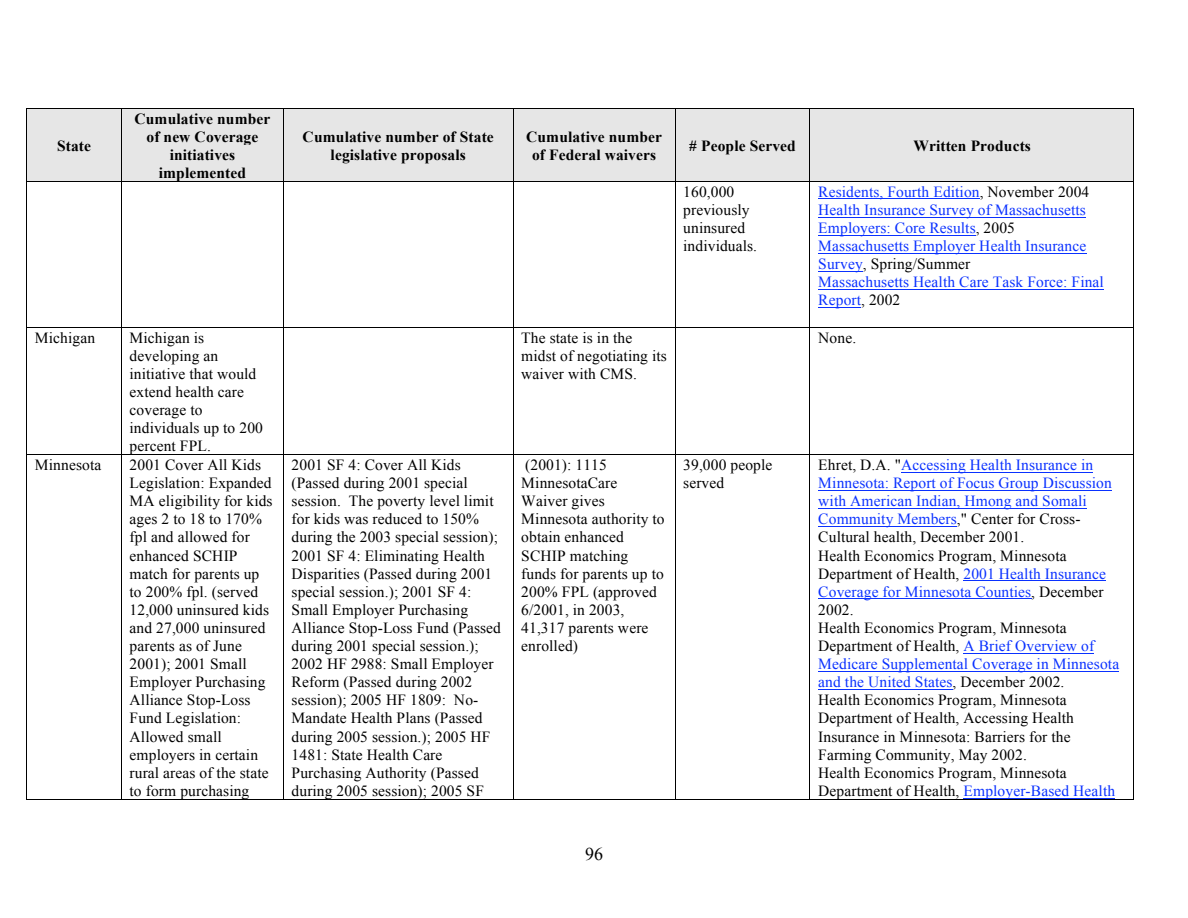
<style>
.page{position:relative;width:1188px;height:918px;background:#fff}
.page>*{position:absolute;margin:0;border:0;box-sizing:border-box;transform-origin:0 0}
.t1{font:18px "Times New Roman";color:#000}
.t2{font:15.45px/18.1px "Times New Roman";letter-spacing:.01em;color:#000}
.t3{font:15.45px/18.1px "Times New Roman";letter-spacing:.01em;color:#0a31ff}
.t4{font:700 15.45px/18.1px "Times New Roman";letter-spacing:.01em;color:#000;text-align:center}
.s1{color:#000}
.s2{color:#0a31ff}
</style>
<div class="page">
<div style="left:27px;top:109px;width:94px;height:72px;background:#e6e6e6"></div>
<div style="left:122px;top:109px;width:161px;height:72px;background:#e6e6e6"></div>
<div style="left:284px;top:109px;width:229px;height:72px;background:#e6e6e6"></div>
<div style="left:513px;top:109px;width:162px;height:72px;background:#e6e6e6"></div>
<div style="left:675px;top:109px;width:135px;height:72px;background:#e6e6e6"></div>
<div style="left:810px;top:109px;width:324px;height:72px;background:#e6e6e6"></div>
<hr style="left:27px;top:108px;width:94px;height:1px;background:#000">
<hr style="left:122px;top:108px;width:161px;height:1px;background:#000">
<hr style="left:284px;top:108px;width:229px;height:1px;background:#000">
<hr style="left:513px;top:108px;width:162px;height:1px;background:#000">
<hr style="left:675px;top:108px;width:135px;height:1px;background:#000">
<hr style="left:810px;top:108px;width:324px;height:1px;background:#000">
<hr style="left:27px;top:109px;width:1px;height:72px;background:#000">
<hr style="left:121px;top:109px;width:1px;height:72px;background:#000">
<hr style="left:283px;top:109px;width:1px;height:72px;background:#000">
<hr style="left:513px;top:109px;width:1px;height:72px;background:#000">
<hr style="left:675px;top:109px;width:1px;height:72px;background:#000">
<hr style="left:810px;top:109px;width:1px;height:72px;background:#000">
<hr style="left:1134px;top:109px;width:1px;height:72px;background:#000">
<hr style="left:818px;top:199px;width:162px;height:1px;background:#0a31ff">
<hr style="left:818px;top:217px;width:268px;height:1px;background:#0a31ff">
<hr style="left:818px;top:235px;width:158px;height:1px;background:#0a31ff">
<hr style="left:818px;top:253px;width:268px;height:1px;background:#0a31ff">
<hr style="left:818px;top:271px;width:45px;height:1px;background:#0a31ff">
<hr style="left:818px;top:289px;width:286px;height:1px;background:#0a31ff">
<hr style="left:818px;top:307px;width:43px;height:1px;background:#0a31ff">
<hr style="left:27px;top:181px;width:94px;height:1px;background:#000">
<hr style="left:122px;top:181px;width:161px;height:1px;background:#000">
<hr style="left:284px;top:181px;width:229px;height:1px;background:#000">
<hr style="left:513px;top:181px;width:162px;height:1px;background:#000">
<hr style="left:675px;top:181px;width:135px;height:1px;background:#000">
<hr style="left:810px;top:181px;width:324px;height:1px;background:#000">
<hr style="left:27px;top:182px;width:1px;height:145px;background:#000">
<hr style="left:121px;top:182px;width:1px;height:145px;background:#000">
<hr style="left:283px;top:182px;width:1px;height:145px;background:#000">
<hr style="left:513px;top:182px;width:1px;height:145px;background:#000">
<hr style="left:675px;top:182px;width:1px;height:145px;background:#000">
<hr style="left:810px;top:182px;width:1px;height:145px;background:#000">
<hr style="left:1134px;top:182px;width:1px;height:145px;background:#000">
<hr style="left:27px;top:327px;width:94px;height:1px;background:#000">
<hr style="left:122px;top:327px;width:161px;height:1px;background:#000">
<hr style="left:284px;top:327px;width:229px;height:1px;background:#000">
<hr style="left:513px;top:327px;width:162px;height:1px;background:#000">
<hr style="left:675px;top:327px;width:135px;height:1px;background:#000">
<hr style="left:810px;top:327px;width:324px;height:1px;background:#000">
<hr style="left:27px;top:328px;width:1px;height:126px;background:#000">
<hr style="left:121px;top:328px;width:1px;height:126px;background:#000">
<hr style="left:283px;top:328px;width:1px;height:126px;background:#000">
<hr style="left:513px;top:328px;width:1px;height:126px;background:#000">
<hr style="left:675px;top:328px;width:1px;height:126px;background:#000">
<hr style="left:810px;top:328px;width:1px;height:126px;background:#000">
<hr style="left:1134px;top:328px;width:1px;height:126px;background:#000">
<hr style="left:901px;top:472px;width:192px;height:1px;background:#0a31ff">
<hr style="left:818px;top:490px;width:294px;height:1px;background:#0a31ff">
<hr style="left:818px;top:508px;width:269px;height:1px;background:#0a31ff">
<hr style="left:818px;top:526px;width:139px;height:1px;background:#0a31ff">
<hr style="left:963px;top:580px;width:143px;height:1px;background:#0a31ff">
<hr style="left:818px;top:598px;width:213px;height:1px;background:#0a31ff">
<hr style="left:963px;top:653px;width:131px;height:1px;background:#0a31ff">
<hr style="left:818px;top:671px;width:301px;height:1px;background:#0a31ff">
<hr style="left:818px;top:689px;width:135px;height:1px;background:#0a31ff">
<hr style="left:963px;top:798px;width:152px;height:1px;background:#0a31ff">
<hr style="left:27px;top:455px;width:94px;height:1px;background:#000">
<hr style="left:122px;top:455px;width:161px;height:1px;background:#000">
<hr style="left:284px;top:455px;width:229px;height:1px;background:#000">
<hr style="left:513px;top:455px;width:162px;height:1px;background:#000">
<hr style="left:675px;top:455px;width:135px;height:1px;background:#000">
<hr style="left:810px;top:455px;width:324px;height:1px;background:#000">
<hr style="left:27px;top:455px;width:1px;height:344px;background:#000">
<hr style="left:27px;top:799px;width:94px;height:1px;background:#000">
<hr style="left:121px;top:455px;width:1px;height:344px;background:#000">
<hr style="left:122px;top:799px;width:161px;height:1px;background:#000">
<hr style="left:283px;top:455px;width:1px;height:344px;background:#000">
<hr style="left:284px;top:799px;width:229px;height:1px;background:#000">
<hr style="left:513px;top:455px;width:1px;height:344px;background:#000">
<hr style="left:513px;top:799px;width:162px;height:1px;background:#000">
<hr style="left:675px;top:455px;width:1px;height:344px;background:#000">
<hr style="left:675px;top:799px;width:135px;height:1px;background:#000">
<hr style="left:810px;top:455px;width:1px;height:344px;background:#000">
<hr style="left:810px;top:799px;width:324px;height:1px;background:#000">
<hr style="left:1134px;top:455px;width:1px;height:344px;background:#000">
<p class="t4" style="left:57px;top:136px;width:36px">State</p>
<p class="t4" style="left:134px;top:109px;width:138px">Cumulative number of new Coverage initiatives implemented</p>
<p class="t4" style="left:303px;top:127px;width:193px">Cumulative number of State legislative proposals</p>
<p class="t4" style="left:526px;top:127px;width:138px">Cumulative number of Federal waivers</p>
<p class="t4" style="left:689px;top:136px;width:108px"># People Served</p>
<p class="t4" style="left:913px;top:136px;width:119px">Written Products</p>
<p class="t2" style="left:683px;top:182px;width:75px">160,000 previously uninsured individuals.</p>
<p class="t3" style="left:818px;top:182px;width:287px">Residents, Fourth Edition<span class="s1">, November 2004<br></span>Health Insurance Survey of Massachusetts Employers: Core Results<span class="s1">, 2005<br></span>Massachusetts Employer Health Insurance Survey<span class="s1">, Spring/Summer<br></span>Massachusetts Health Care Task Force: Final Report<span class="s1">, 2002</span></p>
<p class="t2" style="left:35px;top:328px;width:62px">Michigan</p>
<p class="t2" style="left:130px;top:328px;width:135px">Michigan is developing an initiative that would extend health care coverage to individuals up to 200 percent FPL.</p>
<p class="t2" style="left:521px;top:328px;width:147px">The state is in the midst of negotiating its waiver with CMS.</p>
<p class="t2" style="left:818px;top:328px;width:40px">None.</p>
<p class="t2" style="left:35px;top:456px;width:68px">Minnesota</p>
<p class="t2" style="left:130px;top:456px;width:145px">2001 Cover All Kids<br>Legislation: Expanded<br>MA eligibility for kids ages 2 to 18 to 170% fpl and allowed for enhanced SCHIP match for parents up to 200% fpl. (served<br>12,000 uninsured kids and 27,000 uninsured parents as of June<br>2001); 2001 Small<br>Employer Purchasing<br>Alliance Stop-Loss<br>Fund Legislation:<br>Allowed small employers in certain rural areas of the state to form purchasing</p>
<p class="t2" style="left:292px;top:456px;width:211px">2001 SF 4: Cover All Kids (Passed during 2001 special session. The poverty level limit for kids was reduced to 150% during the 2003 special session);<br>2001 SF 4: Eliminating Health<br>Disparities (Passed during 2001 special session.); 2001 SF 4:<br>Small Employer Purchasing<br>Alliance Stop-Loss Fund (Passed during 2001 special session.);<br>2002 HF 2988: Small Employer<br>Reform (Passed during 2002 session); 2005 HF 1809: No-<br>Mandate Health Plans (Passed during 2005 session.); 2005 HF<br>1481: State Health Care<br>Purchasing Authority (Passed during 2005 session); 2005 SF</p>
<p class="t2" style="left:521px;top:456px;width:145px">(2001): 1115<br>MinnesotaCare<br>Waiver gives<br>Minnesota authority to obtain enhanced<br>SCHIP matching funds for parents up to<br>200% FPL (approved<br>6/2001, in 2003,<br>41,317 parents were enrolled)</p>
<p class="t2" style="left:683px;top:456px;width:91px">39,000 people served</p>
<p class="t2" style="left:818px;top:456px;width:302px">Ehret, D.A. "<span class="s2">Accessing Health Insurance in Minnesota: Report of Focus Group Discussion with American Indian, Hmong and Somali Community Members</span>," Center for Cross-Cultural health, December 2001.<br>Health Economics Program, Minnesota Department of Health, <span class="s2">2001 Health Insurance Coverage for Minnesota Counties</span>, December 2002.<br>Health Economics Program, Minnesota Department of Health, <span class="s2">A Brief Overview of Medicare Supplemental Coverage in Minnesota and the United States</span>, December 2002.<br>Health Economics Program, Minnesota Department of Health, Accessing Health Insurance in Minnesota: Barriers for the Farming Community, May 2002.<br>Health Economics Program, Minnesota Department of Health, <span class="s2">Employer-Based Health</span></p>
<p class="t1" style="left:585px;top:844px;width:19px">96</p>
</div>
